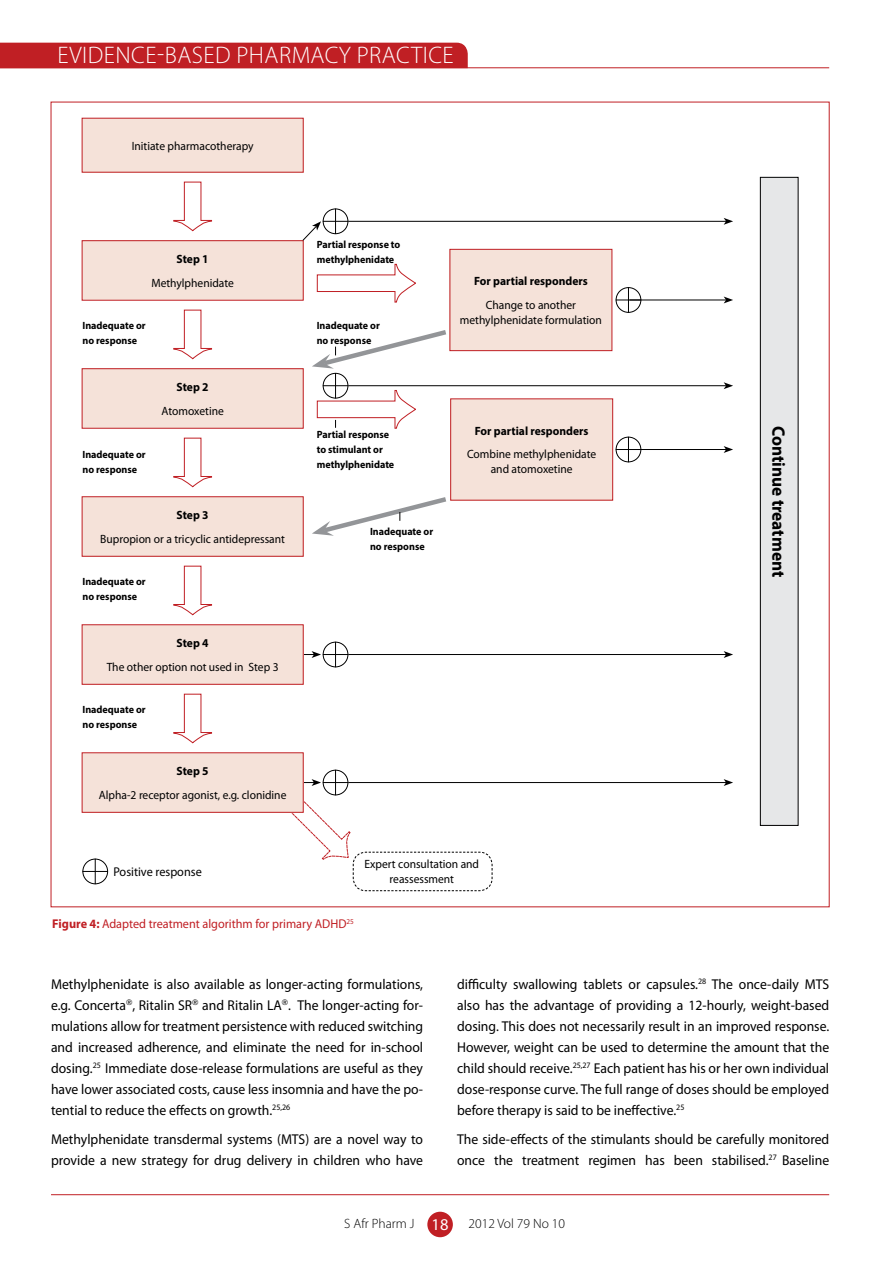
<style>
.page{position:relative;width:893px;height:1263px;background:#fff}
.page>*{position:absolute;margin:0;border:0;box-sizing:border-box;transform-origin:0 0}
.t1{font:300 24px "Myriad Pro";letter-spacing:.02em;color:#fff}
.t2{font:700 18px "Myriad Pro";color:#000;scale:.96 1}
.t3{font:14.25px/21px "Myriad Pro";color:#000;text-align:justify;scale:.96 1}
.t4{font:300 13.5px "Myriad Pro";color:#000}
.t5{font:12.75px "Myriad Pro";color:#c01f24;scale:.96 1}
.t6{font:12.75px "Myriad Pro";color:#000;scale:.96 1}
.t7{font:12px/15px "Myriad Pro";color:#000;text-align:center;scale:.96 1}
.t8{font:700 12px "Myriad Pro";color:#000;scale:.96 1}
.t9{font:700 10.5px/15px "Myriad Pro";color:#000;scale:.96 1}
.s1{font-weight:700}
.s2{font-weight:400;font-size:16.5px;color:#fff}
</style>
<div class="page">
<hr style="left:51px;top:1194px;width:778px;height:1px;background:#c01f24">
<div style="left:427px;top:1212px;width:26px;height:25px;background:#c01f24;border-radius:50%"></div>
<svg style="left:0;top:42px;width:468px;height:27px;background:#c3292e"></svg>
<hr style="left:0;top:67px;width:829px;height:1px;background:#c01f24">
<svg style="left:173px;top:181px;width:39px;height:51px"></svg>
<svg style="left:173px;top:309px;width:39px;height:51px"></svg>
<svg style="left:317px;top:264px;width:99px;height:39px"></svg>
<svg style="left:173px;top:437px;width:39px;height:51px"></svg>
<svg style="left:173px;top:565px;width:39px;height:51px"></svg>
<svg style="left:173px;top:693px;width:39px;height:51px"></svg>
<div style="left:82px;top:118px;width:221px;height:54px;background:#f5e2d9"></div>
<div style="left:82px;top:118px;width:222px;height:55px;border:1px solid #c01f24"></div>
<div style="left:82px;top:241px;width:221px;height:59px;background:#f5e2d9"></div>
<div style="left:82px;top:240px;width:222px;height:61px;border:1px solid #c01f24"></div>
<div style="left:82px;top:369px;width:221px;height:59px;background:#f5e2d9"></div>
<div style="left:82px;top:368px;width:222px;height:61px;border:1px solid #c01f24"></div>
<div style="left:82px;top:497px;width:221px;height:59px;background:#f5e2d9"></div>
<div style="left:82px;top:496px;width:222px;height:61px;border:1px solid #c01f24"></div>
<div style="left:82px;top:625px;width:221px;height:59px;background:#f5e2d9"></div>
<div style="left:82px;top:624px;width:222px;height:61px;border:1px solid #c01f24"></div>
<div style="left:82px;top:753px;width:221px;height:59px;background:#f5e2d9"></div>
<div style="left:82px;top:752px;width:222px;height:61px;border:1px solid #c01f24"></div>
<div style="left:450px;top:249px;width:162px;height:102px;background:#f5e2d9"></div>
<div style="left:450px;top:249px;width:162px;height:102px;border:1px solid #c01f24"></div>
<div style="left:451px;top:399px;width:162px;height:101px;background:#f5e2d9"></div>
<div style="left:450px;top:398px;width:163px;height:102px;border:1px solid #c01f24"></div>
<div style="left:760px;top:177px;width:38px;height:648px;background:#e6e7e8"></div>
<div style="left:760px;top:177px;width:38px;height:649px;border:1px solid #000"></div>
<svg style="left:302px;top:642px;width:46px;height:25px"></svg>
<svg style="left:616px;top:437px;width:25px;height:25px"></svg>
<svg style="left:616px;top:287px;width:25px;height:26px"></svg>
<svg style="left:282px;top:770px;width:211px;height:121px"></svg>
<svg style="left:82px;top:859px;width:26px;height:25px"></svg>
<svg style="left:302px;top:209px;width:46px;height:32px"></svg>
<hr style="left:348px;top:221px;width:378px;height:1px;background:#000">
<svg style="left:724px;top:218px;width:9px;height:7px"></svg>
<hr style="left:348px;top:385px;width:378px;height:1px;background:#000">
<svg style="left:724px;top:382px;width:9px;height:7px"></svg>
<hr style="left:348px;top:654px;width:378px;height:1px;background:#000">
<svg style="left:724px;top:651px;width:9px;height:7px"></svg>
<hr style="left:629px;top:449px;width:97px;height:1px;background:#000">
<svg style="left:724px;top:446px;width:9px;height:7px"></svg>
<hr style="left:629px;top:300px;width:97px;height:1px;background:#000">
<svg style="left:724px;top:296px;width:9px;height:7px"></svg>
<hr style="left:348px;top:782px;width:378px;height:1px;background:#000">
<svg style="left:724px;top:779px;width:9px;height:7px"></svg>
<svg style="left:312px;top:327px;width:139px;height:102px"></svg>
<svg style="left:312px;top:494px;width:139px;height:42px"></svg>
<h1 class="t1" style="left:58px;top:42px;width:398px">EVIDENCE-BASED PHARMACY PRACTICE</h1>
<p class="t7" style="left:132px;top:138px;width:129px">Initiate pharmacotherapy</p>
<p class="t8" style="left:177px;top:251px;width:35px">Step 1</p>
<p class="t7" style="left:151px;top:275px;width:88px">Methylphenidate</p>
<p class="t9" style="left:317px;top:237px;width:89px">Partial response to methylphenidate</p>
<p class="t9" style="left:82px;top:317px;width:67px">Inadequate or no response</p>
<p class="t9" style="left:317px;top:317px;width:67px">Inadequate or no response</p>
<p class="t9" style="left:82px;top:446px;width:67px">Inadequate or no response</p>
<p class="t8" style="left:177px;top:379px;width:35px">Step 2</p>
<p class="t7" style="left:161px;top:403px;width:66px">Atomoxetine</p>
<p class="t8" style="left:177px;top:507px;width:35px">Step 3</p>
<p class="t7" style="left:100px;top:531px;width:194px">Bupropion or a tricyclic antidepressant</p>
<p class="t9" style="left:82px;top:573px;width:67px">Inadequate or no response</p>
<p class="t8" style="left:177px;top:635px;width:35px">Step 4</p>
<p class="t7" style="left:107px;top:659px;width:181px">The other option not used in Step 3</p>
<p class="t9" style="left:82px;top:701px;width:67px">Inadequate or no response</p>
<p class="t8" style="left:177px;top:763px;width:35px">Step 5</p>
<p class="t7" style="left:99px;top:787px;width:197px">Alpha-2 receptor agonist, e.g. clonidine</p>
<p class="t9" style="left:317px;top:427px;width:82px">Partial response to stimulant or methylphenidate</p>
<p class="t9" style="left:370px;top:523px;width:67px">Inadequate or no response</p>
<p class="t8" style="left:474px;top:273px;width:120px">For partial responders</p>
<p class="t7" style="left:460px;top:297px;width:150px">Change to another methylphenidate formulation</p>
<p class="t8" style="left:475px;top:423px;width:120px">For partial responders</p>
<p class="t7" style="left:467px;top:446px;width:136px">Combine methylphenidate and atomoxetine</p>
<p class="t6" style="left:113px;top:864px;width:94px">Positive response</p>
<p class="t7" style="left:365px;top:857px;width:121px">Expert consultation and reassessment</p>
<p class="t5" style="left:52px;top:916px;width:316px"><span class="s1">Figure 4:</span> Adapted treatment algorithm for primary ADHD<sup>25</sup></p>
<p class="t2" style="left:790px;top:426px;width:159px;rotate:90deg">Continue treatment</p>
<p class="t3" style="left:51px;top:973px;width:389px">Methylphenidate is also available as longer-acting formulations, e.g. Concerta , Ritalin SR and Ritalin LA . The longer-acting for&shy;mulations allow for treatment persistence with reduced switching and increased adherence, and eliminate the need for in-school dosing.<sup>25</sup> Immediate dose-release formulations are useful as they have lower associated costs, cause less insomnia and have the po&shy;tential to reduce the effects on growth.<sup>25,26</sup></p>
<p class="t3" style="left:51px;top:1128px;width:389px">Methylphenidate transdermal systems (MTS) are a novel way to provide a new strategy for drug delivery in children who have</p>
<p class="t3" style="left:457px;top:973px;width:389px">difficulty swallowing tablets or capsules.<sup>28</sup> The once-daily MTS also has the advantage of providing a 12-hourly, weight-based dosing. This does not necessarily result in an improved response.<br>However, weight can be used to determine the amount that the child should receive.<sup>25,27</sup> Each patient has his or her own individual dose-response curve. The full range of doses should be employed before therapy is said to be ineffective.<sup>25</sup></p>
<p class="t3" style="left:457px;top:1129px;width:389px">The side-effects of the stimulants should be carefully monitored once the treatment regimen has been stabilised.<sup>27</sup> Baseline</p>
<p class="t4" style="left:344px;top:1216px;width:106px">S AFR PHARM J <span class="s2">18</span></p>
<p class="t4" style="left:469px;top:1216px;width:98px">2012 VOL 79 NO 10</p>
</div>
